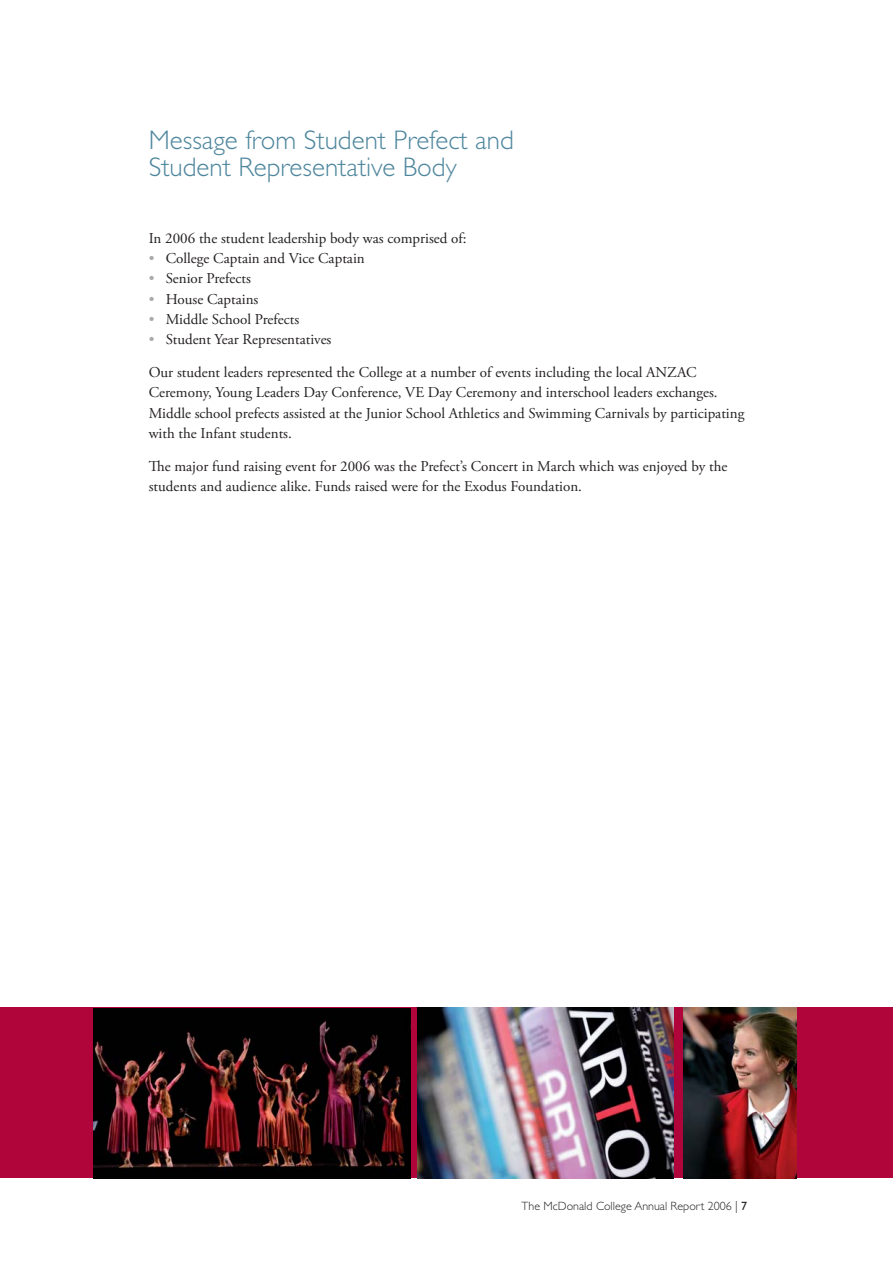
<style>
.page{position:relative;width:893px;height:1263px;background:#fff}
.page>*{position:absolute;margin:0;border:0;box-sizing:border-box;transform-origin:0 0}
.t1{font:300 27px/27px "Gill Sans";color:#4e869d}
.t2{font:15px/20.2px "Adobe Garamond Pro";color:#231f20}
.t3{font:300 12px "Gill Sans";color:#231f20}
.s1{color:#a7a9ac}
.s2{font-weight:400}
</style>
<div class="page">
<div style="left:0;top:1008px;width:892px;height:170px;background:#b0053a"></div>
<img style="left:418px;top:1008px;width:255px;height:170px">
<img style="left:683px;top:1008px;width:113px;height:170px">
<img style="left:93px;top:1008px;width:317px;height:170px">
<h1 class="t1" style="left:149px;top:130px;width:366px">Message from Student Prefect and<br>Student Representative Body</h1>
<p class="t2" style="left:149px;top:229px;width:319px">In 2006 the student leadership body was comprised of:</p>
<p class="t2" style="left:149px;top:249px;width:217px"><span class="s1">•</span> College Captain and Vice Captain</p>
<p class="t2" style="left:149px;top:270px;width:104px"><span class="s1">•</span> Senior Prefects</p>
<p class="t2" style="left:149px;top:290px;width:111px"><span class="s1">•</span> House Captains</p>
<p class="t2" style="left:149px;top:310px;width:152px"><span class="s1">•</span> Middle School Prefects</p>
<p class="t2" style="left:149px;top:330px;width:184px"><span class="s1">•</span> Student Year Representatives</p>
<p class="t2" style="left:149px;top:363px;width:597px">Our student leaders represented the College at a number of events including the local ANZAC Ceremony, Young Leaders Day Conference, VE Day Ceremony and interschool leaders exchanges.<br>Middle school prefects assisted at the Junior School Athletics and Swimming Carnivals by participating with the Infant students.</p>
<p class="t2" style="left:149px;top:457px;width:580px">The major fund raising event for 2006 was the Prefect’s Concert in March which was enjoyed by the students and audience alike. Funds raised were for the Exodus Foundation.</p>
<p class="t3" style="left:521px;top:1202px;width:227px">The McDonald College Annual Report 2006 | <span class="s2">7</span></p>
</div>
